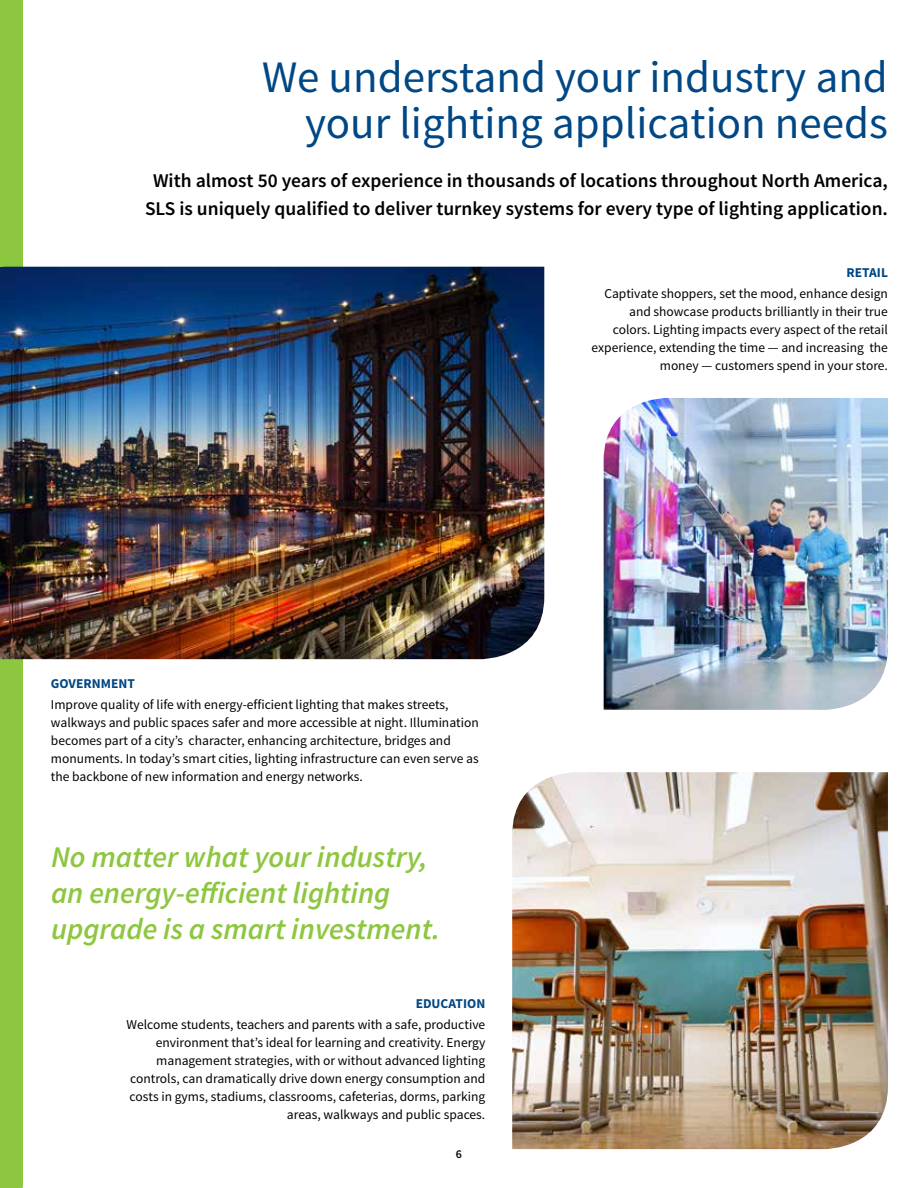
<style>
.page{position:relative;width:918px;height:1188px;background:#fff}
.page>*{position:absolute;margin:0;border:0;box-sizing:border-box;transform-origin:0 0}
.t1{font:45px/46.5px "Source Sans Pro";color:#004785;text-align:right}
.t2{font:italic 600 30px/36px "Source Sans Pro";color:#8dc63f}
.t3{font:600 19.5px/28.5px "Source Sans Pro";color:#000;text-align:center}
.t4{font:13.5px/18px "Source Sans Pro";color:#000;text-align:right}
.t5{font:700 13.5px "Source Sans Pro";color:#004785}
.t6{font:600 12px "Source Sans Pro";color:#000}
</style>
<div class="page">
<div style="left:0;top:0;width:23px;height:1188px;background:#8dc63f"></div>
<img style="left:604px;top:398px;width:284px;height:312px">
<img style="left:512px;top:772px;width:376px;height:377px">
<img style="left:0;top:267px;width:544px;height:392px">
<h1 class="t1" style="left:262px;top:54px;width:627px">We understand your industry and your lighting application needs</h1>
<h3 class="t3" style="left:145px;top:167px;width:744px">With almost 50 years of experience in thousands of locations throughout North America,<br>SLS is uniquely qualified to deliver turnkey systems for every type of lighting application.</h3>
<p class="t5" style="left:847px;top:264px;width:43px">RETAIL</p>
<p class="t4" style="left:592px;top:285px;width:298px">Captivate shoppers, set the mood, enhance design and showcase products brilliantly in their true colors. Lighting impacts every aspect of the retail experience, extending the time — and increasing the money — customers spend in your store.</p>
<p class="t5" style="left:51px;top:675px;width:85px">GOVERNMENT</p>
<p class="t4" style="left:51px;top:696px;width:429px;text-align:left">Improve quality of life with energy-efficient lighting that makes streets, walkways and public spaces safer and more accessible at night. Illumination becomes part of a city’s character, enhancing architecture, bridges and monuments. In today’s smart cities, lighting infrastructure can even serve as the backbone of new information and energy networks.</p>
<h2 class="t2" style="left:51px;top:839px;width:391px">No matter what your industry, an energy-efficient lighting upgrade is a smart investment.</h2>
<p class="t5" style="left:416px;top:995px;width:71px">EDUCATION</p>
<p class="t4" style="left:127px;top:1016px;width:360px">Welcome students, teachers and parents with a safe, productive environment that’s ideal for learning and creativity. Energy management strategies, with or without advanced lighting controls, can dramatically drive down energy consumption and costs in gyms, stadiums, classrooms, cafeterias, dorms, parking areas, walkways and public spaces.</p>
<p class="t6" style="left:456px;top:1147px;width:8px">6</p>
</div>
